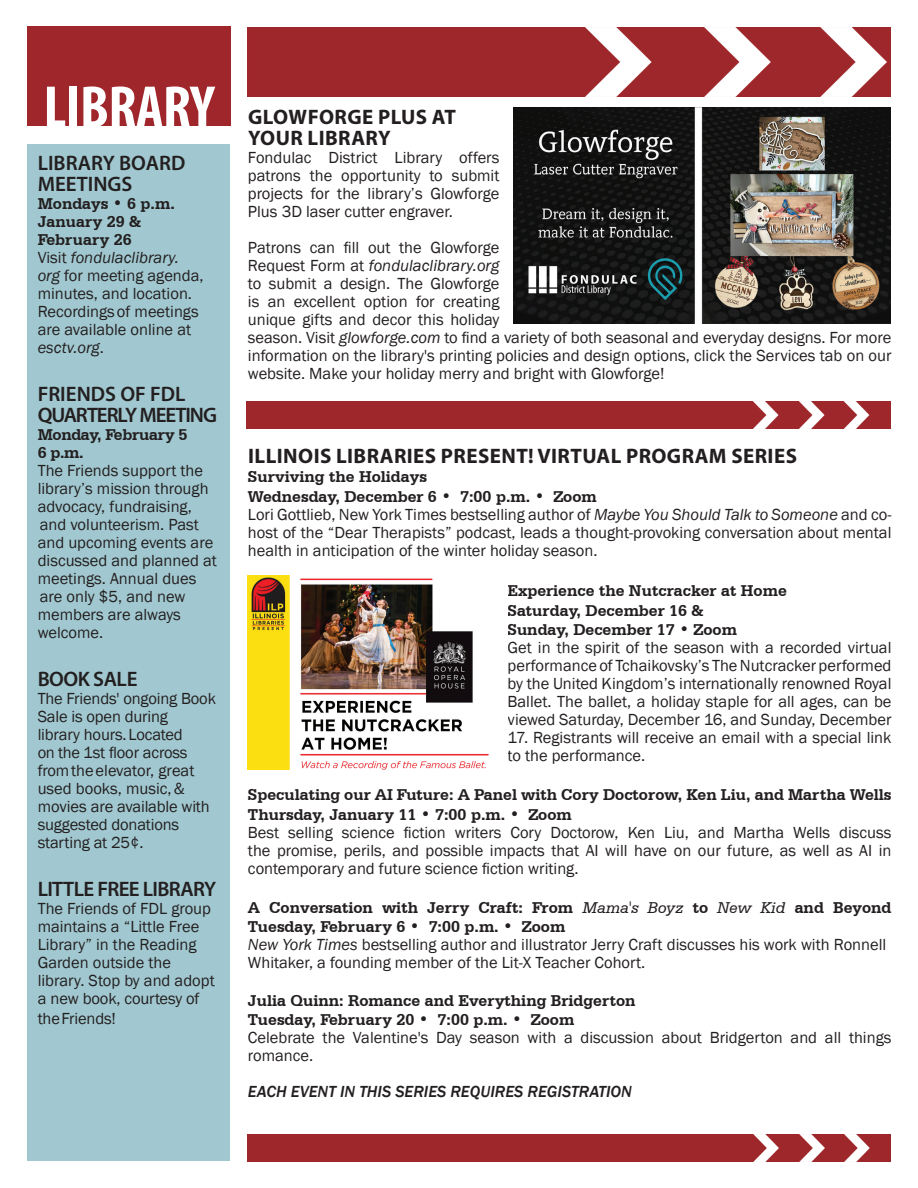
<style>
.page{position:relative;width:918px;height:1188px;background:#fff}
.page>*{position:absolute;margin:0;border:0;box-sizing:border-box;transform-origin:0 0}
.t1{font:700 condensed 60px "Myriad Pro";letter-spacing:-.01em;color:#fff}
.t2{font:700 21px/21px "Myriad Pro";letter-spacing:.02em;color:#231f20}
.t3{font:600 21px/21px "Myriad Pro";letter-spacing:-.05em;color:#231f20}
.t4{font:600 21px "Myriad Pro";letter-spacing:-.025em;color:#231f20}
.t5{font:600 21px/21px "Myriad Pro";color:#231f20}
.t6{font:16.5px/18px "Franklin Gothic";color:#231f20}
.t7{font:700 16.5px/19.5px "Serifa BT";color:#231f20}
.t8{font:italic 500 16.5px "Franklin Gothic";color:#231f20}
.t9{font:700 16.5px/18px "Serifa BT";letter-spacing:-.02em;color:#231f20}
.s1{font-style:italic}
.s2{font-weight:400;font-style:italic}
</style>
<div class="page">
<div style="left:27px;top:144px;width:203px;height:1017px;background:#a1c8d0"></div>
<div style="left:27px;top:27px;width:203px;height:99px;background:#9f262b"></div>
<div style="left:248px;top:1134px;width:643px;height:27px;background:#9e272b"></div>
<img style="left:249px;top:27px;width:642px;height:70px">
<div style="left:246px;top:402px;width:645px;height:27px;background:#9e272b"></div>
<img style="left:247px;top:576px;width:242px;height:194px">
<img style="left:513px;top:108px;width:378px;height:216px">
<h1 class="t1" style="left:43px;top:70px;width:173px">LIBRARY</h1>
<p class="t5" style="left:38px;top:152px;width:149px">LIBRARY BOARD<br>MEETINGS</p>
<p class="t7" style="left:38px;top:195px;width:139px;line-height:18px">Mondays • 6 p.m.<br>January 29 &amp;<br>February 26</p>
<p class="t6" style="left:38px;top:249px;width:167px">Visit <span class="s1">fondulaclibrary. org</span> for meeting agenda, minutes, and location.<br>Recordingsof meetings are available online at <span class="s1">esctv.org</span>.</p>
<p class="t3" style="left:38px;top:383px;width:181px">FRIENDS OF FDL<br>QUARTERLY MEETING</p>
<p class="t9" style="left:38px;top:426px;width:151px">Monday, February 5<br>6 p.m.</p>
<p class="t6" style="left:38px;top:462px;width:181px">The Friends support the library’s mission through advocacy, fundraising, and volunteerism. Past and upcoming events are discussed and planned at meetings. Annual dues are only $5, and new members are always welcome.</p>
<p class="t4" style="left:38px;top:666px;width:101px">BOOK SALE</p>
<p class="t6" style="left:38px;top:690px;width:180px">The Friends' ongoing Book<br>Sale is open during<br>library hours.Located<br>on the 1st floor across fromtheelevator, great used books, music,&amp; movies are available with suggested donations starting at 25¢.</p>
<p class="t4" style="left:38px;top:876px;width:180px">LITTLE FREE LIBRARY</p>
<p class="t6" style="left:38px;top:900px;width:179px">The Friends of FDL group maintains a “Little Free<br>Library” in the Reading<br>Garden outside the library. Stop by and adopt a new book, courtesy of</p>
<p class="t6" style="left:38px;top:1010px;width:80px">theFriends!</p>
<p class="t2" style="left:248px;top:105px;width:209px">GLOWFORGE PLUS AT<br>YOUR LIBRARY</p>
<p class="t6" style="left:248px;top:149px;width:253px;text-align:justify">Fondulac District Library offers patrons the opportunity to submit projects for the library’s Glowforge Plus 3D laser cutter engraver.</p>
<p class="t6" style="left:248px;top:239px;width:645px">Patrons can fill out the Glowforge<br>Request Form at <span class="s1">fondulaclibrary.org<br></span>to submit a design. The Glowforge<br>is an excellent option for creating<br>unique gifts and decor this holiday<br>season. Visit <span class="s1">glowforge.com</span> to find a variety of both seasonal and everyday designs. For more information on the library's printing policies and design options, click the Services tab on our website. Make your holiday merry and bright with Glowforge!</p>
<p class="t2" style="left:248px;top:444px;width:550px">ILLINOIS LIBRARIES PRESENT! VIRTUAL PROGRAM SERIES</p>
<p class="t7" style="left:248px;top:467px;width:350px">Surviving the Holidays<br>Wednesday, December 6 • 7:00 p.m. • Zoom</p>
<p class="t6" style="left:248px;top:506px;width:645px;text-align:justify">Lori Gottlieb, New York Times bestselling author of <span class="s1">Maybe You Should Talk to Someone</span> and co&shy;host of the “Dear Therapists” podcast, leads a thought-provoking conversation about mental health in anticipation of the winter holiday season.</p>
<p class="t7" style="left:508px;top:581px;width:281px">Experience the Nutcracker at Home<br>Saturday, December 16 &amp;<br>Sunday, December 17 • Zoom</p>
<p class="t6" style="left:508px;top:639px;width:385px;text-align:justify">Get in the spirit of the season with a recorded virtual performance of Tchaikovsky’s The Nutcracker performed by the United Kingdom’s internationally renowned Royal Ballet. The ballet, a holiday staple for all ages, can be viewed Saturday, December 16, and Sunday, December</p>
<p class="t6" style="left:508px;top:729px;width:385px">17. Registrants will receive an email with a special link to the performance.</p>
<p class="t7" style="left:248px;top:785px;width:645px">Speculating our AI Future: A Panel with Cory Doctorow, Ken Liu, and Martha Wells<br>Thursday, January 11 • 7:00 p.m. • Zoom</p>
<p class="t6" style="left:248px;top:824px;width:645px;text-align:justify">Best selling science fiction writers Cory Doctorow, Ken Liu, and Martha Wells discuss the promise, perils, and possible impacts that AI will have on our future, as well as AI in contemporary and future science fiction writing.</p>
<p class="t7" style="left:248px;top:897px;width:645px">A Conversation with Jerry Craft: From <span class="s2">Mama's Boyz</span> to <span class="s2">New Kid</span> and Beyond<br>Tuesday, February 6 • 7:00 p.m. • Zoom</p>
<p class="t6" style="left:248px;top:936px;width:640px"><span class="s1">New York Times</span> bestselling author and illustrator Jerry Craft discusses his work with Ronnell<br>Whitaker, a founding member of the Lit-X Teacher Cohort.</p>
<p class="t7" style="left:248px;top:990px;width:389px">Julia Quinn: Romance and Everything Bridgerton<br>Tuesday, February 20 • 7:00 p.m. • Zoom</p>
<p class="t6" style="left:248px;top:1029px;width:645px">Celebrate the Valentine's Day season with a discussion about Bridgerton and all things romance.</p>
<p class="t8" style="left:248px;top:1082px;width:385px">EACH EVENT IN THIS SERIES REQUIRES REGISTRATION</p>
</div>
